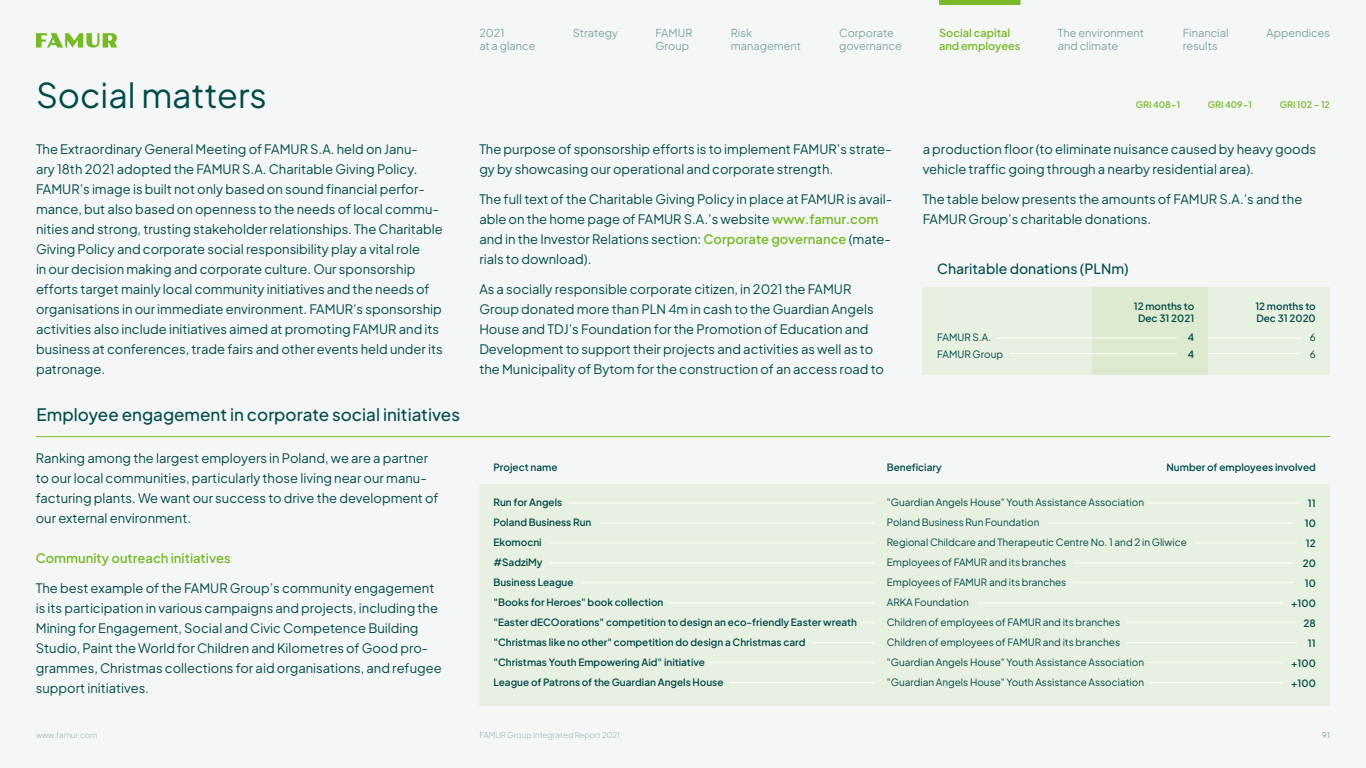
<style>
.page{position:relative;width:1366px;height:768px;background:#f5f7f7}
.page>*{position:absolute;margin:0;border:0;box-sizing:border-box;transform-origin:0 0}
.t1{font:34px "Plus Jakarta Sans";color:#004a49}
.t2{font:500 17px "Plus Jakarta Sans";color:#004a49}
.t3{font:500 14px "Plus Jakarta Sans";color:#004a49}
.t4{font:13px/20px "Plus Jakarta Sans";color:#004a49}
.t5{font:600 13px "Plus Jakarta Sans";color:#78b928}
.t6{font:11px/13px "Plus Jakarta Sans";color:#80a4a4}
.t7{font:600 11px "Plus Jakarta Sans";color:#78b928}
.t8{font:600 10px/20px "Plus Jakarta Sans";color:#004a49}
.t9{font:10px/20px "Plus Jakarta Sans";color:#004a49}
.t10{font:600 9px "Plus Jakarta Sans";color:#78b928}
.t11{font:200 8px "Plus Jakarta Sans";color:#80a4a4}
.t12{font:8px "Plus Jakarta Sans";color:#80a4a4}
.s1{font-weight:600;color:#78b928}
</style>
<div class="page">
<svg style="left:36px;top:33px;width:81px;height:15px"></svg>
<div style="left:479px;top:485px;width:851px;height:221px;background:#e8f0e2"></div>
<div style="left:923px;top:287px;width:407px;height:88px;background:#e8f0e2"></div>
<div style="left:1093px;top:287px;width:115px;height:88px;background:#ddeacf"></div>
<hr style="left:1208px;top:338px;width:93px;height:1px;background:#fff">
<hr style="left:997px;top:338px;width:180px;height:1px;background:#fff">
<hr style="left:1208px;top:353px;width:93px;height:1px;background:#fff">
<hr style="left:1010px;top:353px;width:167px;height:1px;background:#fff">
<hr style="left:569px;top:503px;width:306px;height:1px;background:#fff">
<hr style="left:1147px;top:503px;width:154px;height:1px;background:#fff">
<hr style="left:601px;top:523px;width:274px;height:1px;background:#fff">
<hr style="left:1048px;top:523px;width:246px;height:1px;background:#fff">
<hr style="left:549px;top:543px;width:326px;height:1px;background:#fff">
<hr style="left:1195px;top:543px;width:102px;height:1px;background:#fff">
<hr style="left:549px;top:562px;width:326px;height:1px;background:#fff">
<hr style="left:1073px;top:562px;width:221px;height:1px;background:#fff">
<hr style="left:582px;top:582px;width:293px;height:1px;background:#fff">
<hr style="left:1073px;top:582px;width:221px;height:1px;background:#fff">
<hr style="left:668px;top:602px;width:207px;height:1px;background:#fff">
<hr style="left:977px;top:602px;width:306px;height:1px;background:#fff">
<svg style="left:860px;top:622px;width:15px;height:1px"></svg>
<hr style="left:1126px;top:622px;width:171px;height:1px;background:#fff">
<hr style="left:812px;top:642px;width:63px;height:1px;background:#fff">
<hr style="left:1126px;top:642px;width:171px;height:1px;background:#fff">
<hr style="left:709px;top:662px;width:166px;height:1px;background:#fff">
<hr style="left:1148px;top:662px;width:135px;height:1px;background:#fff">
<hr style="left:729px;top:682px;width:146px;height:1px;background:#fff">
<hr style="left:1150px;top:682px;width:133px;height:1px;background:#fff">
<hr style="left:36px;top:436px;width:1294px;height:1px;background:#78b928">
<div style="left:939px;top:0;width:82px;height:5px;background:#78b928"></div>
<h1 class="t1" style="left:36px;top:68px;width:232px">Social matters</h1>
<p class="t6" style="left:479px;top:25px;width:58px">2021<br>at a glance</p>
<p class="t6" style="left:1183px;top:25px;width:47px">Financial results</p>
<p class="t6" style="left:573px;top:25px;width:47px">Strategy</p>
<p class="t6" style="left:655px;top:25px;width:38px">FAMUR<br>Group</p>
<p class="t6" style="left:731px;top:25px;width:72px">Risk management</p>
<p class="t6" style="left:839px;top:25px;width:64px">Corporate governance</p>
<p class="t7" style="left:939px;top:23px;width:73px">Social capital</p>
<p class="t6" style="left:1267px;top:25px;width:65px">Appendices</p>
<p class="t7" style="left:939px;top:36px;width:83px">and employees</p>
<p class="t6" style="left:1058px;top:25px;width:88px">The environment and climate</p>
<p class="t10" style="left:1136px;top:97px;width:46px">GRI 408-1</p>
<p class="t10" style="left:1208px;top:97px;width:46px">GRI 409-1</p>
<p class="t10" style="left:1280px;top:97px;width:52px">GRI 102 – 12</p>
<p class="t4" style="left:36px;top:138px;width:408px">The Extraordinary General Meeting of FAMUR S.A. held on Janu-<br>ary 18th 2021 adopted the FAMUR S.A. Charitable Giving Policy.<br>FAMUR’s image is built not only based on sound financial perfor&shy;mance, but also based on openness to the needs of local commu&shy;nities and strong, trusting stakeholder relationships. The Charitable Giving Policy and corporate social responsibility play a vital role<br>in our decision making and corporate culture. Our sponsorship efforts target mainly local community initiatives and the needs of organisations in our immediate environment. FAMUR’s sponsorship activities also include initiatives aimed at promoting FAMUR and its business at conferences, trade fairs and other events held under its patronage.</p>
<p class="t4" style="left:479px;top:138px;width:414px">The purpose of sponsorship efforts is to implement FAMUR’s strate&shy;gy by showcasing our operational and corporate strength.</p>
<p class="t4" style="left:479px;top:188px;width:414px">The full text of the Charitable Giving Policy in place at FAMUR is avail&shy;able on the home page of FAMUR S.A.’s website <span class="s1">www.famur.com </span>and in the Investor Relations section: <span class="s1">Corporate governance</span> (mate&shy;rials to download).</p>
<p class="t4" style="left:479px;top:278px;width:406px">As a socially responsible corporate citizen, in 2021 the FAMUR Group donated more than PLN 4m in cash to the Guardian Angels House and TDJ’s Foundation for the Promotion of Education and Development to support their projects and activities as well as to the Municipality of Bytom for the construction of an access road to</p>
<p class="t4" style="left:923px;top:138px;width:395px">a production floor (to eliminate nuisance caused by heavy goods vehicle traffic going through a nearby residential area).</p>
<p class="t4" style="left:923px;top:188px;width:381px">The table below presents the amounts of FAMUR S.A.’s and the<br>FAMUR Group’s charitable donations.</p>
<p class="t3" style="left:937px;top:257px;width:193px">Charitable donations (PLNm)</p>
<p class="t9" style="left:937px;top:327px;width:67px;line-height:17px">FAMUR S.A.<br>FAMUR Group</p>
<p class="t8" style="left:1134px;top:299px;width:62px;line-height:12px;text-align:center">12 months to<br>Dec 31 2021</p>
<p class="t8" style="left:1255px;top:299px;width:62px;line-height:12px">12 months to<br>Dec 31 2020</p>
<p class="t8" style="left:1188px;top:327px;width:8px;line-height:17px">4<br>4</p>
<p class="t9" style="left:1310px;top:327px;width:7px;line-height:17px">6<br>6</p>
<h2 class="t2" style="left:37px;top:401px;width:425px">Employee engagement in corporate social initiatives</h2>
<p class="t4" style="left:36px;top:447px;width:404px">Ranking among the largest employers in Poland, we are a partner to our local communities, particularly those living near our manu&shy;facturing plants. We want our success to drive the development of our external environment.</p>
<p class="t5" style="left:36px;top:548px;width:196px">Community outreach initiatives</p>
<p class="t4" style="left:36px;top:577px;width:408px">The best example of the FAMUR Group’s community engagement is its participation in various campaigns and projects, including the Mining for Engagement, Social and Civic Competence Building Studio, Paint the World for Children and Kilometres of Good pro&shy;grammes, Christmas collections for aid organisations, and refugee support initiatives.</p>
<p class="t8" style="left:494px;top:456px;width:66px">Project name</p>
<p class="t8" style="left:887px;top:456px;width:57px">Beneficiary</p>
<p class="t8" style="left:1167px;top:456px;width:151px">Number of employees involved</p>
<p class="t8" style="left:494px;top:491px;width:365px">Run for Angels<br>Poland Business Run<br>Ekomocni<br>#SadziMy<br>Business League<br>"Books for Heroes" book collection<br>"Easter dECOorations" competition to design an eco-friendly Easter wreath "Christmas like no other" competition do design a Christmas card "Christmas Youth Empowering Aid" initiative<br>League of Patrons of the Guardian Angels House</p>
<p class="t9" style="left:887px;top:491px;width:302px">"Guardian Angels House" Youth Assistance Association<br>Poland Business Run Foundation<br>Regional Childcare and Therapeutic Centre No. 1 and 2 in Gliwice Employees of FAMUR and its branches<br>Employees of FAMUR and its branches<br>ARKA Foundation<br>Children of employees of FAMUR and its branches<br>Children of employees of FAMUR and its branches<br>"Guardian Angels House" Youth Assistance Association "Guardian Angels House" Youth Assistance Association</p>
<p class="t8" style="left:1291px;top:492px;width:26px;text-align:right">11<br>10<br>12<br>20<br>10 +100<br>28<br>11 +100 +100</p>
<p class="t11" style="left:36px;top:728px;width:63px">www.famur.com</p>
<p class="t11" style="left:479px;top:728px;width:142px">FAMUR Group Integrated Report 2021</p>
<p class="t12" style="left:1322px;top:728px;width:9px">91</p>
</div>
